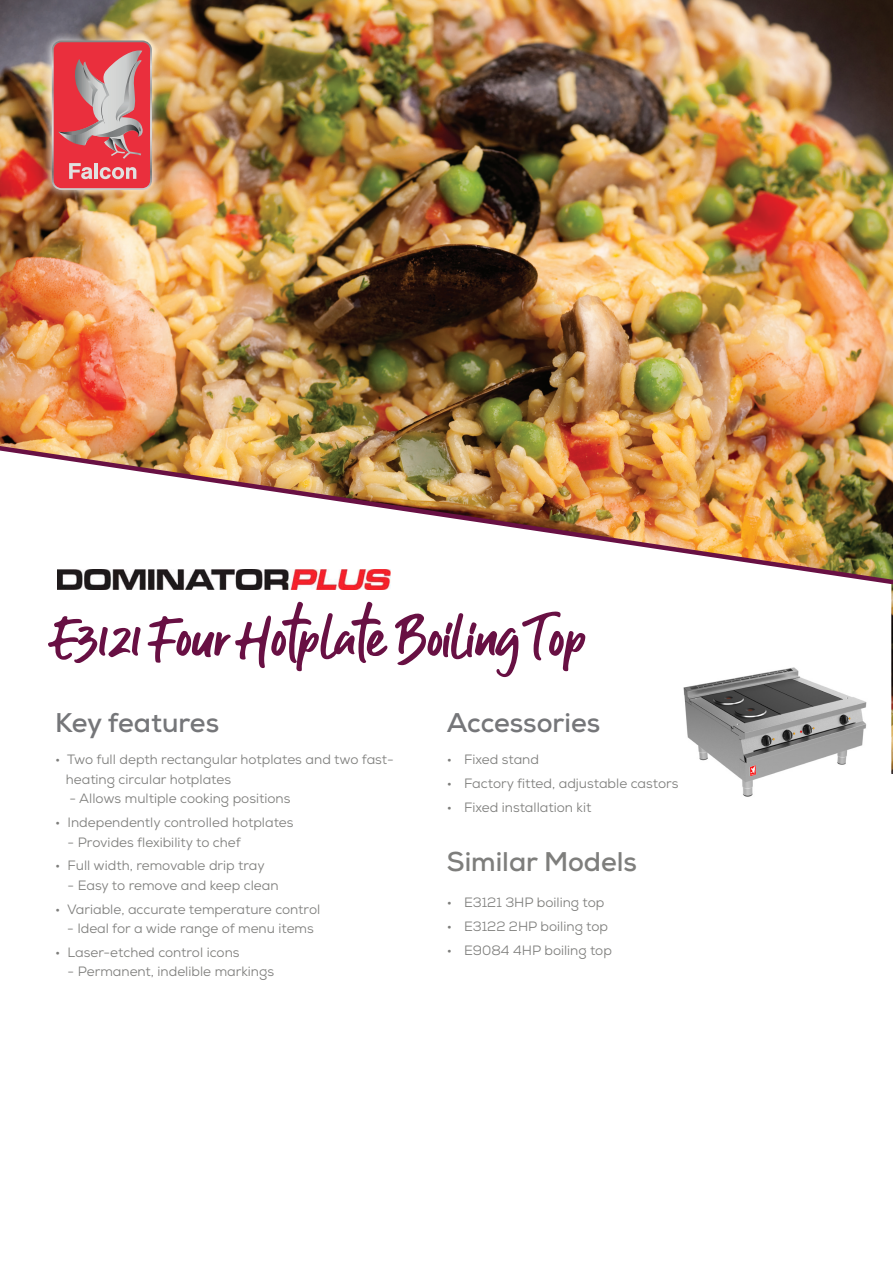
<style>
.page{position:relative;width:893px;height:1263px;background:#fff}
.page>*{position:absolute;margin:0;border:0;box-sizing:border-box;transform-origin:0 0}
.Script_Header_quote{font:57px "Guthen Bloots Personal Use";color:#681043}
.t1{font:700 27px "Nexa";color:#757679}
.Body{font:700 27px "Nexa";color:#7e7e7c}
.Body-2{font:13.5px/19.5px "Nexa";color:#7e7e7c}
</style>
<div class="page">
<img style="left:0;top:0;width:893px;height:774px">
<svg style="left:0;top:597px;width:891px;height:177px"></svg>
<img style="left:0;top:440px;width:893px;height:157px">
<img style="left:670px;top:631px;width:209px;height:166px">
<div style="left:42px;top:31px;width:119px;height:168px;background:#fff;opacity:.75"></div>
<svg style="left:52px;top:40px;width:100px;height:150px;background:#d6636b"></svg>
<p class="Script_Header_quote" style="left:55px;top:601px;width:533px">E3121 Four Hotplate Boiling Top</p>
<p class="t1" style="left:55px;top:705px;width:165px">Key features</p>
<p class="Body-2" style="left:66px;top:750px;width:330px;text-indent:-11px">• Two full depth rectangular hotplates and two fast&shy;heating circular hotplates</p>
<p class="Body-2" style="left:69px;top:789px;width:223px">- Allows multiple cooking positions</p>
<p class="Body-2" style="left:55px;top:813px;width:240px">• Independently controlled hotplates</p>
<p class="Body-2" style="left:68px;top:832px;width:175px">- Provides flexibility to chef</p>
<p class="Body-2" style="left:55px;top:856px;width:211px">• Full width, removable drip tray</p>
<p class="Body-2" style="left:68px;top:875px;width:213px">- Easy to remove and keep clean</p>
<p class="Body-2" style="left:55px;top:899px;width:267px">• Variable, accurate temperature control</p>
<p class="Body-2" style="left:67px;top:919px;width:248px">- Ideal for a wide range of menu items</p>
<p class="Body-2" style="left:55px;top:942px;width:186px">• Laser-etched control icons</p>
<p class="Body-2" style="left:68px;top:962px;width:208px">- Permanent, indelible markings</p>
<p class="t1" style="left:447px;top:705px;width:155px">Accessories</p>
<p class="Body-2" style="left:447px;top:750px;width:94px">• Fixed stand</p>
<p class="Body-2" style="left:447px;top:774px;width:233px">• Factory fitted, adjustable castors</p>
<p class="Body-2" style="left:447px;top:797px;width:146px">• Fixed installation kit</p>
<p class="Body" style="left:447px;top:845px;width:192px">Similar Models</p>
<p class="Body-2" style="left:447px;top:893px;width:159px">• E3121 3HP boiling top</p>
<p class="Body-2" style="left:447px;top:916px;width:163px">• E3122 2HP boiling top</p>
<p class="Body-2" style="left:447px;top:940px;width:166px">• E9084 4HP boiling top</p>
</div>
